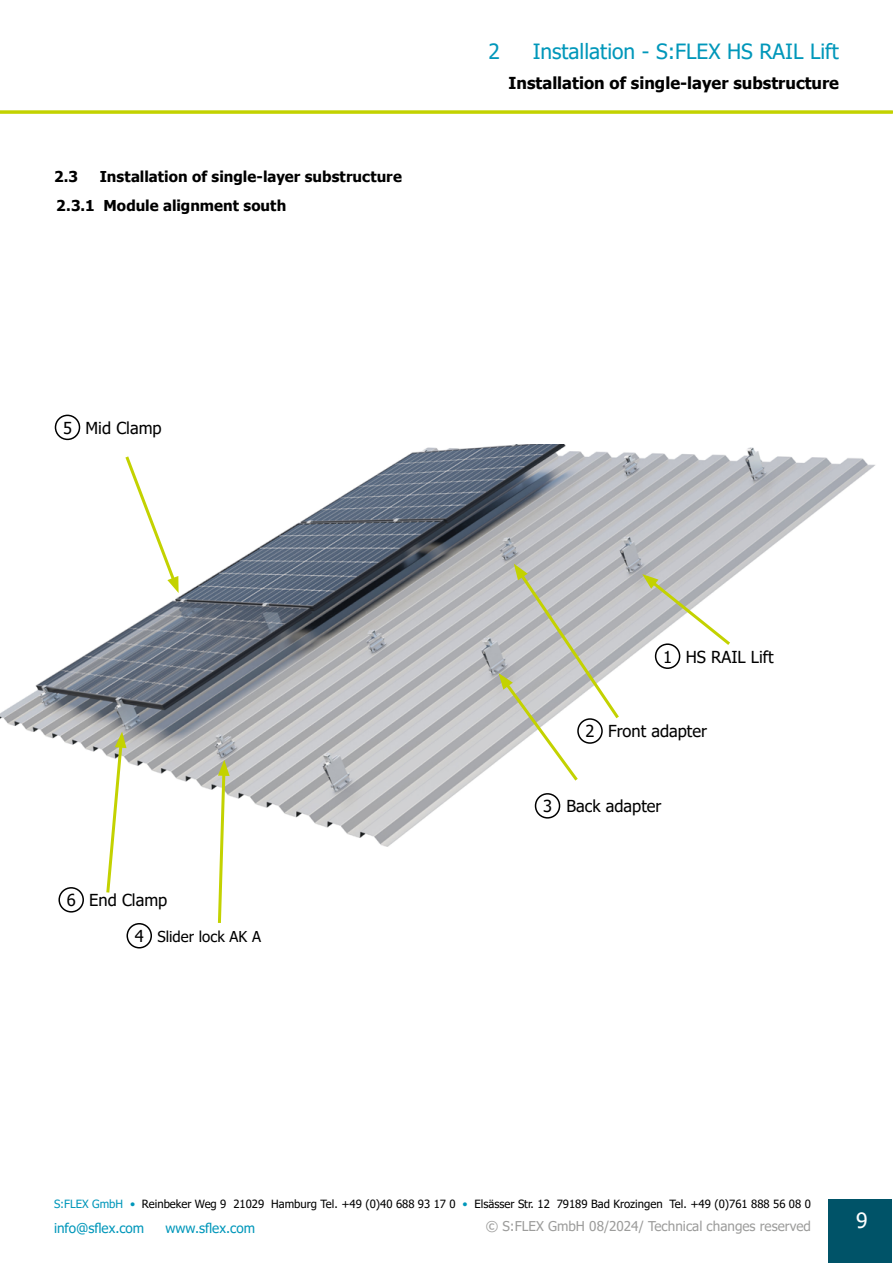
<style>
.page{position:relative;width:893px;height:1263px;background:#fff}
.page>*{position:absolute;margin:0;border:0;box-sizing:border-box;transform-origin:0 0}
.t1{font:21px "Tahoma";color:#0097ba}
.t2{font:21px "Tahoma";color:#fff}
.t3{font:16.5px "Tahoma";color:#000}
.t4{font:700 16.5px "Tahoma";color:#000}
.t5{font:700 15px "Tahoma";color:#000}
.t6{font:15px "Tahoma";color:#000}
.t7{font:13.5px "Tahoma";color:#9d9d9c}
.t8{font:13.5px "Tahoma";color:#0097ba}
.t9{font:11.4px "Tahoma";color:#000}
.s1{color:#0097ba}
</style>
<div class="page">
<img style="left:0;top:444px;width:875px;height:403px">
<div style="left:828px;top:1199px;width:64px;height:64px;background:#005368"></div>
<hr style="left:0;top:111px;width:893px;height:3px;background:#c3d200">
<svg style="left:105px;top:732px;width:21px;height:161px"></svg>
<div style="left:126px;top:923px;width:26px;height:25px;border:2px solid #000;border-radius:50%"></div>
<div style="left:58px;top:887px;width:26px;height:25px;border:2px solid #000;border-radius:50%"></div>
<svg style="left:216px;top:760px;width:14px;height:163px"></svg>
<svg style="left:123px;top:453px;width:56px;height:140px"></svg>
<div style="left:55px;top:415px;width:25px;height:25px;border:2px solid #000;border-radius:50%"></div>
<svg style="left:499px;top:564px;width:123px;height:220px"></svg>
<div style="left:535px;top:793px;width:25px;height:26px;border:2px solid #000;border-radius:50%"></div>
<div style="left:577px;top:718px;width:26px;height:26px;border:2px solid #000;border-radius:50%"></div>
<svg style="left:642px;top:574px;width:91px;height:74px"></svg>
<div style="left:655px;top:643px;width:25px;height:26px;border:2px solid #000;border-radius:50%"></div>
<h3 class="t5" style="left:54px;top:166px;width:25px">2.3</h3>
<h3 class="t5" style="left:100px;top:166px;width:304px">Installation of single-layer substructure</h3>
<h3 class="t5" style="left:56px;top:195px;width:232px">2.3.1 Module alignment south</h3>
<h2 class="t3" style="left:63px;top:417px;width:11px">5</h2>
<h2 class="t3" style="left:86px;top:417px;width:78px">Mid Clamp</h2>
<h2 class="t3" style="left:67px;top:889px;width:11px">6</h2>
<h2 class="t3" style="left:89px;top:889px;width:80px">End Clamp</h2>
<h2 class="t3" style="left:135px;top:925px;width:11px">4</h2>
<h3 class="t6" style="left:157px;top:926px;width:105px">Slider lock AK A</h3>
<h1 class="t1" style="left:488px;top:37px;width:13px">2</h1>
<h1 class="t1" style="left:533px;top:37px;width:308px">Installation - S:FLEX HS RAIL Lift</h1>
<h2 class="t4" style="left:509px;top:72px;width:332px">Installation of single-layer substructure</h2>
<h2 class="t3" style="left:663px;top:645px;width:11px">1</h2>
<h2 class="t3" style="left:686px;top:645px;width:89px">HS RAIL Lift</h2>
<h2 class="t3" style="left:585px;top:720px;width:11px">2</h2>
<h2 class="t3" style="left:608px;top:720px;width:101px">Front adapter</h2>
<h2 class="t3" style="left:543px;top:795px;width:11px">3</h2>
<h2 class="t3" style="left:566px;top:795px;width:97px">Back adapter</h2>
<p class="t9" style="left:54px;top:1196px;width:758px"><span class="s1">S:FLEX GmbH •</span> Reinbeker Weg 9 21029 Hamburg Tel. +49 (0)40 688 93 17 0 <span class="s1">•</span> Elsässer Str. 12 79189 Bad Krozingen Tel. +49 (0)761 888 56 08 0</p>
<p class="t8" style="left:54px;top:1219px;width:92px">info@sflex.com</p>
<p class="t8" style="left:165px;top:1219px;width:91px">www.sflex.com</p>
<p class="t7" style="left:486px;top:1217px;width:327px">© S:FLEX GmbH 08/2024/ Technical changes reserved</p>
<h1 class="t2" style="left:856px;top:1206px;width:13px">9</h1>
</div>
